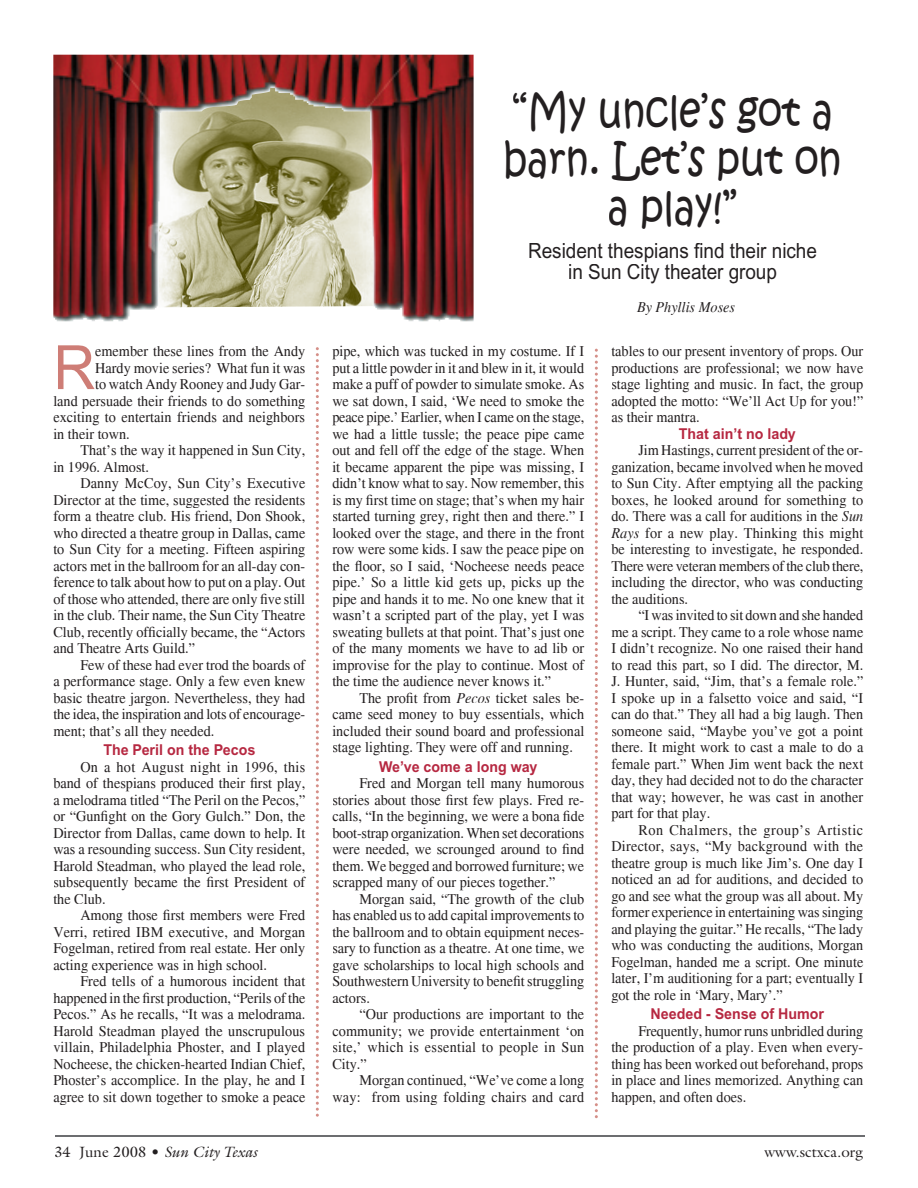
<style>
.page{position:relative;width:918px;height:1188px;background:#fff}
.page>*{position:absolute;margin:0;border:0;box-sizing:border-box;transform-origin:0 0}
.t1{font:61.05px "Arial";color:#ce7d76;scale:.95 1}
.t2{font:45px/48px "Kristen ITC";color:#231f20;text-align:center;scale:.86 1}
.t3{font:21px/21px "Arial";color:#231f20;text-align:center;scale:.9 1}
.t4{font:15px/16.5px "Times";color:#231f20;text-align:justify;scale:.95 1}
.t5{font:700 15px "Arial";color:#b62841;scale:.95 1}
.t6{font:italic 15px "Galliard";color:#231f20}
.t7{font:15px "Galliard";color:#231f20}
.t8{font:italic 15px "Times";color:#231f20;scale:.95 1}
.s1{font-style:italic}
.s2{font-style:normal}
</style>
<div class="page">
<hr style="left:55px;top:1135px;width:809px;height:1px;background:#6c6d70">
<img style="left:53px;top:55px;width:421px;height:266px">
<svg style="left:316px;top:347px;width:3px;height:770px"></svg>
<svg style="left:595px;top:349px;width:3px;height:769px"></svg>
<h1 class="t1" style="left:53px;top:333px;width:46px">R</h1>
<p class="t4" style="left:95px;top:343px;width:223px">emember these lines from the Andy</p>
<p class="t4" style="left:95px;top:359px;width:223px">Hardy movie series? What fun it was</p>
<p class="t4" style="left:95px;top:376px;width:223px">to watch Andy Rooney and Judy Gar-</p>
<p class="t4" style="left:53px;top:392px;width:267px">land persuade their friends to do something</p>
<p class="t4" style="left:53px;top:409px;width:267px">exciting to entertain friends and neighbors</p>
<p class="t4" style="left:53px;top:425px;width:82px">in their town.</p>
<p class="t4" style="left:80px;top:442px;width:238px">That’s the way it happened in Sun City,</p>
<p class="t4" style="left:53px;top:458px;width:102px">in 1996. Almost.</p>
<p class="t4" style="left:80px;top:475px;width:238px">Danny McCoy, Sun City’s Executive</p>
<p class="t4" style="left:53px;top:491px;width:267px">Director at the time, suggested the residents</p>
<p class="t4" style="left:53px;top:508px;width:267px">form a theatre club. His friend, Don Shook,</p>
<p class="t4" style="left:53px;top:524px;width:267px">who directed a theatre group in Dallas, came</p>
<p class="t4" style="left:53px;top:541px;width:267px">to Sun City for a meeting. Fifteen aspiring</p>
<p class="t4" style="left:53px;top:557px;width:267px">actors met in the ballroom for an all-day con-</p>
<p class="t4" style="left:53px;top:574px;width:267px">ference to talk about how to put on a play. Out</p>
<p class="t4" style="left:53px;top:590px;width:267px">of those who attended, there are only five still</p>
<p class="t4" style="left:53px;top:607px;width:267px">in the club. Their name, the Sun City Theatre</p>
<p class="t4" style="left:53px;top:623px;width:267px">Club, recently officially became, the “Actors</p>
<p class="t4" style="left:53px;top:640px;width:151px">and Theatre Arts Guild.”</p>
<p class="t4" style="left:80px;top:656px;width:238px">Few of these had ever trod the boards of</p>
<p class="t4" style="left:53px;top:673px;width:267px">a performance stage. Only a few even knew</p>
<p class="t4" style="left:53px;top:689px;width:267px">basic theatre jargon. Nevertheless, they had</p>
<p class="t4" style="left:53px;top:706px;width:267px">the idea, the inspiration and lots of encourage-</p>
<p class="t4" style="left:53px;top:722px;width:171px">ment; that’s all they needed.</p>
<p class="t5" style="left:103px;top:741px;width:161px">The Peril on the Pecos</p>
<p class="t4" style="left:53px;top:758px;width:267px;text-indent:27px">On a hot August night in 1996, this band of thespians produced their first play, a melodrama titled “The Peril on the Pecos,” or “Gunfight on the Gory Gulch.” Don, the Director from Dallas, came down to help. It was a resounding success. Sun City resident, Harold Steadman, who played the lead role, subsequently became the first President of the Club.</p>
<p class="t4" style="left:53px;top:907px;width:267px;text-indent:27px">Among those first members were Fred Verri, retired IBM executive, and Morgan Fogelman, retired from real estate. Her only acting experience was in high school.</p>
<p class="t4" style="left:53px;top:973px;width:267px;text-indent:27px">Fred tells of a humorous incident that happened in the first production, “Perils of the Pecos.” As he recalls, “It was a melodrama.<br>Harold Steadman played the unscrupulous villain, Philadelphia Phoster, and I played Nocheese, the chicken-hearted Indian Chief, Phoster’s accomplice. In the play, he and I agree to sit down together to smoke a peace</p>
<h2 class="t2" style="left:504px;top:88px;width:394px">“My uncle’s got a barn. Let’s put on a play!”</h2>
<h3 class="t3" style="left:528px;top:241px;width:322px">Resident thespians find their niche in Sun City theater group</h3>
<p class="t8" style="left:637px;top:299px;width:105px">By Phyllis Moses</p>
<p class="t4" style="left:332px;top:343px;width:267px">pipe, which was tucked in my costume. If I put a little powder in it and blew in it, it would make a puff of powder to simulate smoke. As we sat down, I said, ‘We need to smoke the peace pipe.’ Earlier, when I came on the stage, we had a little tussle; the peace pipe came out and fell off the edge of the stage. When it became apparent the pipe was missing, I didn’t know what to say. Now remember, this is my first time on stage; that’s when my hair started turning grey, right then and there.” I looked over the stage, and there in the front row were some kids. I saw the peace pipe on the floor, so I said, ‘Nocheese needs peace pipe.’ So a little kid gets up, picks up the pipe and hands it to me. No one knew that it wasn’t a scripted part of the play, yet I was sweating bullets at that point. That’s just one of the many moments we have to ad lib or improvise for the play to continue. Most of the time the audience never knows it.”</p>
<p class="t4" style="left:332px;top:689px;width:267px;text-indent:27px">The profit from <span class="s1">Pecos</span> ticket sales be&shy;came seed money to buy essentials, which included their sound board and professional stage lighting. They were off and running.</p>
<p class="t5" style="left:379px;top:757px;width:168px">We’ve come a long way</p>
<p class="t4" style="left:332px;top:775px;width:267px;text-indent:27px">Fred and Morgan tell many humorous stories about those first few plays. Fred re&shy;calls, “In the beginning, we were a bona fide boot-strap organization. When set decorations were needed, we scrounged around to find them. We begged and borrowed furniture; we scrapped many of our pieces together.”</p>
<p class="t4" style="left:332px;top:890px;width:267px;text-indent:27px">Morgan said, “The growth of the club has enabled us to add capital improvements to the ballroom and to obtain equipment neces&shy;sary to function as a theatre. At one time, we gave scholarships to local high schools and Southwestern University to benefit struggling actors.</p>
<p class="t4" style="left:332px;top:1006px;width:267px;text-indent:27px">“Our productions are important to the community; we provide entertainment ‘on site,’ which is essential to people in Sun City.”</p>
<p class="t4" style="left:332px;top:1072px;width:267px;text-align:right">Morgan continued, “We’ve come a long way: from using folding chairs and card</p>
<p class="t4" style="left:611px;top:343px;width:267px">tables to our present inventory of props. Our productions are professional; we now have stage lighting and music. In fact, the group adopted the motto: “We’ll Act Up for you!” as their mantra.</p>
<p class="t5" style="left:679px;top:424px;width:125px">That ain’t no lady</p>
<p class="t4" style="left:611px;top:442px;width:267px;text-indent:27px">Jim Hastings, current president of the or&shy;ganization, became involved when he moved to Sun City. After emptying all the packing boxes, he looked around for something to do. There was a call for auditions in the <span class="s1">Sun Rays</span> for a new play. Thinking this might be interesting to investigate, he responded.<br>There were veteran members of the club there, including the director, who was conducting the auditions.</p>
<p class="t4" style="left:611px;top:607px;width:267px;text-indent:27px">“I was invited to sit down and she handed me a script. They came to a role whose name I didn’t recognize. No one raised their hand to read this part, so I did. The director, M.<br>J. Hunter, said, “Jim, that’s a female role.” I spoke up in a falsetto voice and said, “I can do that.” They all had a big laugh. Then someone said, “Maybe you’ve got a point there. It might work to cast a male to do a female part.” When Jim went back the next day, they had decided not to do the character that way; however, he was cast in another part for that play.</p>
<p class="t4" style="left:611px;top:821px;width:267px;text-indent:27px">Ron Chalmers, the group’s Artistic Director, says, “My background with the theatre group is much like Jim’s. One day I noticed an ad for auditions, and decided to go and see what the group was all about. My former experience in entertaining was singing and playing the guitar.” He recalls, “The lady who was conducting the auditions, Morgan Fogelman, handed me a script. One minute later, I’m auditioning for a part; eventually I got the role in ‘Mary, Mary’.”</p>
<p class="t5" style="left:651px;top:1005px;width:184px">Needed - Sense of Humor</p>
<p class="t4" style="left:611px;top:1022px;width:267px;text-indent:27px">Frequently, humor runs unbridled during the production of a play. Even when every&shy;thing has been worked out beforehand, props in place and lines memorized. Anything can happen, and often does.</p>
<p class="t6" style="left:54px;top:1142px;width:204px"><span class="s2">34 June 2008 •</span> Sun City Texas</p>
<p class="t7" style="left:764px;top:1143px;width:100px">www.sctxca.org</p>
</div>
